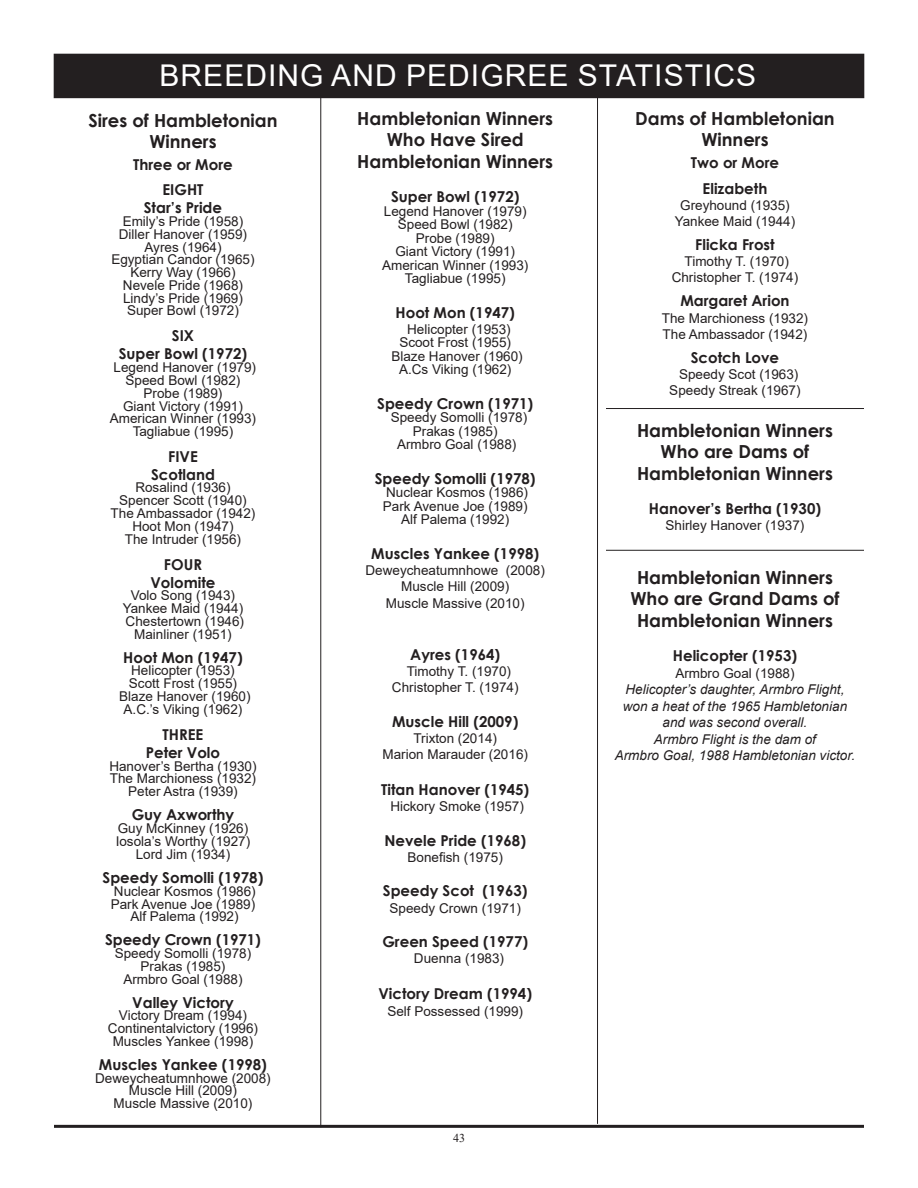
<style>
.page{position:relative;width:918px;height:1188px;background:#fff}
.page>*{position:absolute;margin:0;border:0;box-sizing:border-box;transform-origin:0 0}
.t1{font:30px "Arial";letter-spacing:.035em;color:#fff}
.t2{font:700 18px/21.6px "Century Gothic";color:#231f20;text-align:center}
.t3{font:700 15px/18px "Century Gothic";color:#231f20;text-align:center}
.t4{font:13.5px/12.8px "Arial";color:#231f20;text-align:center}
.t5{font:italic 13.5px/16.5px "Arial";color:#231f20;text-align:center}
.t6{font:12px "Times New Roman";color:#231f20}
</style>
<div class="page">
<hr style="left:54px;top:1125px;width:810px;height:3px;background:#231f20">
<div style="left:54px;top:54px;width:810px;height:44px;background:#231f20"></div>
<hr style="left:321px;top:98px;width:1px;height:1029px;background:#231f20">
<hr style="left:597px;top:94px;width:1px;height:1030px;background:#231f20">
<hr style="left:606px;top:408px;width:258px;height:1px;background:#231f20">
<hr style="left:606px;top:550px;width:258px;height:1px;background:#231f20">
<h1 class="t1" style="left:160px;top:54px;width:598px">BREEDING AND PEDIGREE STATISTICS</h1>
<h2 class="t2" style="left:89px;top:108px;width:190px">Sires of Hambletonian<br>Winners</h2>
<p class="t3" style="left:133px;top:151px;width:101px;line-height:25.5px">Three or More<br>EIGHT</p>
<p class="t3" style="left:144px;top:198px;width:80px">Star’s Pride</p>
<p class="t4" style="left:111px;top:215px;width:145px">Emily’s Pride (1958)<br>Diller Hanover (1959)<br>Ayres (1964)<br>Egyptian Candor (1965)<br>Kerry Way (1966)<br>Nevele Pride (1968)<br>Lindy’s Pride (1969)<br>Super Bowl (1972)</p>
<p class="t3" style="left:119px;top:326px;width:130px">SIX<br>Super Bowl (1972)</p>
<p class="t4" style="left:110px;top:361px;width:148px">Legend Hanover (1979)<br>Speed Bowl (1982)<br>Probe (1989)<br>Giant Victory (1991)<br>American Winner (1993)<br>Tagliabue (1995)</p>
<p class="t3" style="left:151px;top:446px;width:65px">FIVE<br>Scotland</p>
<p class="t4" style="left:111px;top:481px;width:146px">Rosalind (1936)<br>Spencer Scott (1940)<br>The Ambassador (1942)<br>Hoot Mon (1947)<br>The Intruder (1956)</p>
<p class="t3" style="left:150px;top:554px;width:67px">FOUR<br>Volomite</p>
<p class="t4" style="left:123px;top:589px;width:123px">Volo Song (1943)<br>Yankee Maid (1944)<br>Chestertown (1946)<br>Mainliner (1951)</p>
<p class="t3" style="left:123px;top:647px;width:121px">Hoot Mon (1947)</p>
<p class="t4" style="left:119px;top:664px;width:133px">Helicopter (1953)<br>Scott Frost (1955)<br>Blaze Hanover (1960)<br>A.C.’s Viking (1962)</p>
<p class="t3" style="left:146px;top:725px;width:76px">THREE<br>Peter Volo</p>
<p class="t4" style="left:109px;top:759px;width:149px">Hanover’s Bertha (1930)<br>The Marchioness (1932)<br>Peter Astra (1939)</p>
<p class="t3" style="left:132px;top:805px;width:104px">Guy Axworthy</p>
<p class="t4" style="left:116px;top:821px;width:136px">Guy McKinney (1926)<br>Iosola’s Worthy (1927)<br>Lord Jim (1934)</p>
<p class="t3" style="left:103px;top:868px;width:162px">Speedy Somolli (1978)</p>
<p class="t4" style="left:111px;top:885px;width:147px">Nuclear Kosmos (1986)<br>Park Avenue Joe (1989)<br>Alf Palema (1992)</p>
<p class="t3" style="left:105px;top:930px;width:158px">Speedy Crown (1971)</p>
<p class="t4" style="left:115px;top:947px;width:138px">Speedy Somolli (1978)<br>Prakas (1985)<br>Armbro Goal (1988)</p>
<p class="t3" style="left:132px;top:992px;width:103px">Valley Victory</p>
<p class="t4" style="left:108px;top:1009px;width:152px">Victory Dream (1994)<br>Continentalvictory (1996)<br>Muscles Yankee (1998)</p>
<p class="t3" style="left:99px;top:1055px;width:170px">Muscles Yankee (1998)</p>
<p class="t4" style="left:95px;top:1071px;width:177px">Deweycheatumnhowe (2008)<br>Muscle Hill (2009)<br>Muscle Massive (2010)</p>
<h2 class="t2" style="left:357px;top:107px;width:197px">Hambletonian Winners<br>Who Have Sired<br>Hambletonian Winners</h2>
<p class="t3" style="left:391px;top:187px;width:130px">Super Bowl (1972)</p>
<p class="t4" style="left:382px;top:204px;width:148px;line-height:13.5px">Legend Hanover (1979)<br>Speed Bowl (1982)<br>Probe (1989)<br>Giant Victory (1991)<br>American Winner (1993)<br>Tagliabue (1995)</p>
<p class="t3" style="left:396px;top:303px;width:121px">Hoot Mon (1947)</p>
<p class="t4" style="left:391px;top:322px;width:133px;line-height:13.5px">Helicopter (1953)<br>Scoot Frost (1955)<br>Blaze Hanover (1960)<br>A.Cs Viking (1962)</p>
<p class="t3" style="left:377px;top:394px;width:158px">Speedy Crown (1971)</p>
<p class="t4" style="left:391px;top:411px;width:138px;line-height:13.5px">Speedy Somolli (1978)<br>Prakas (1985)<br>Armbro Goal (1988)</p>
<p class="t3" style="left:375px;top:469px;width:162px">Speedy Somolli (1978)</p>
<p class="t4" style="left:383px;top:486px;width:147px;line-height:13.5px">Nuclear Kosmos (1986)<br>Park Avenue Joe (1989)<br>Alf Palema (1992)</p>
<p class="t3" style="left:371px;top:544px;width:170px">Muscles Yankee (1998)</p>
<p class="t4" style="left:366px;top:562px;width:181px;line-height:16.2px">Deweycheatumnhowe (2008)<br>Muscle Hill (2009)<br>Muscle Massive (2010)</p>
<p class="t3" style="left:410px;top:645px;width:91px">Ayres (1964)</p>
<p class="t4" style="left:392px;top:663px;width:128px;line-height:16.2px">Timothy T. (1970)<br>Christopher T. (1974)</p>
<p class="t3" style="left:392px;top:712px;width:128px">Muscle Hill (2009)</p>
<p class="t4" style="left:382px;top:730px;width:147px;line-height:16.2px">Trixton (2014)<br>Marion Marauder (2016)</p>
<p class="t3" style="left:381px;top:780px;width:150px">Titan Hanover (1945)</p>
<p class="t4" style="left:390px;top:800px;width:135px">Hickory Smoke (1957)</p>
<p class="t3" style="left:384px;top:831px;width:143px">Nevele Pride (1968)</p>
<p class="t4" style="left:408px;top:851px;width:97px">Bonefish (1975)</p>
<p class="t3" style="left:383px;top:881px;width:146px">Speedy Scot (1963)</p>
<p class="t4" style="left:390px;top:901px;width:133px">Speedy Crown (1971)</p>
<p class="t3" style="left:382px;top:932px;width:147px">Green Speed (1977)</p>
<p class="t4" style="left:414px;top:952px;width:92px">Duenna (1983)</p>
<p class="t3" style="left:378px;top:984px;width:155px">Victory Dream (1994)</p>
<p class="t4" style="left:387px;top:1004px;width:137px">Self Possessed (1999)</p>
<p class="t6" style="left:453px;top:1130px;width:13px">43</p>
<h2 class="t2" style="left:635px;top:107px;width:201px">Dams of Hambletonian<br>Winners</h2>
<p class="t3" style="left:691px;top:149px;width:90px;line-height:25.5px">Two or More<br>Elizabeth</p>
<p class="t4" style="left:675px;top:197px;width:122px;line-height:16.2px">Greyhound (1935)<br>Yankee Maid (1944)</p>
<p class="t3" style="left:695px;top:235px;width:81px">Flicka Frost</p>
<p class="t4" style="left:672px;top:253px;width:128px;line-height:16.2px">Timothy T. (1970)<br>Christopher T. (1974)</p>
<p class="t3" style="left:680px;top:291px;width:111px">Margaret Arion</p>
<p class="t4" style="left:662px;top:310px;width:148px;line-height:16.2px;text-align:left">The Marchioness (1932)<br>The Ambassador (1942)</p>
<p class="t3" style="left:691px;top:348px;width:90px">Scotch Love</p>
<p class="t4" style="left:669px;top:366px;width:133px;line-height:16.2px">Speedy Scot (1963)<br>Speedy Streak (1967)</p>
<h2 class="t2" style="left:637px;top:419px;width:197px">Hambletonian Winners<br>Who are Dams of<br>Hambletonian Winners</h2>
<p class="t3" style="left:649px;top:499px;width:174px">Hanover’s Bertha (1930)</p>
<p class="t4" style="left:666px;top:519px;width:140px">Shirley Hanover (1937)</p>
<h2 class="t2" style="left:630px;top:566px;width:211px">Hambletonian Winners<br>Who are Grand Dams of<br>Hambletonian Winners</h2>
<p class="t3" style="left:673px;top:646px;width:126px">Helicopter (1953)</p>
<p class="t4" style="left:675px;top:667px;width:121px">Armbro Goal (1988)</p>
<p class="t5" style="left:615px;top:681px;width:242px">Helicopter’s daughter, Armbro Flight, won a heat of the 1965 Hambletonian and was second overall.<br>Armbro Flight is the dam of<br>Armbro Goal, 1988 Hambletonian victor.</p>
</div>
